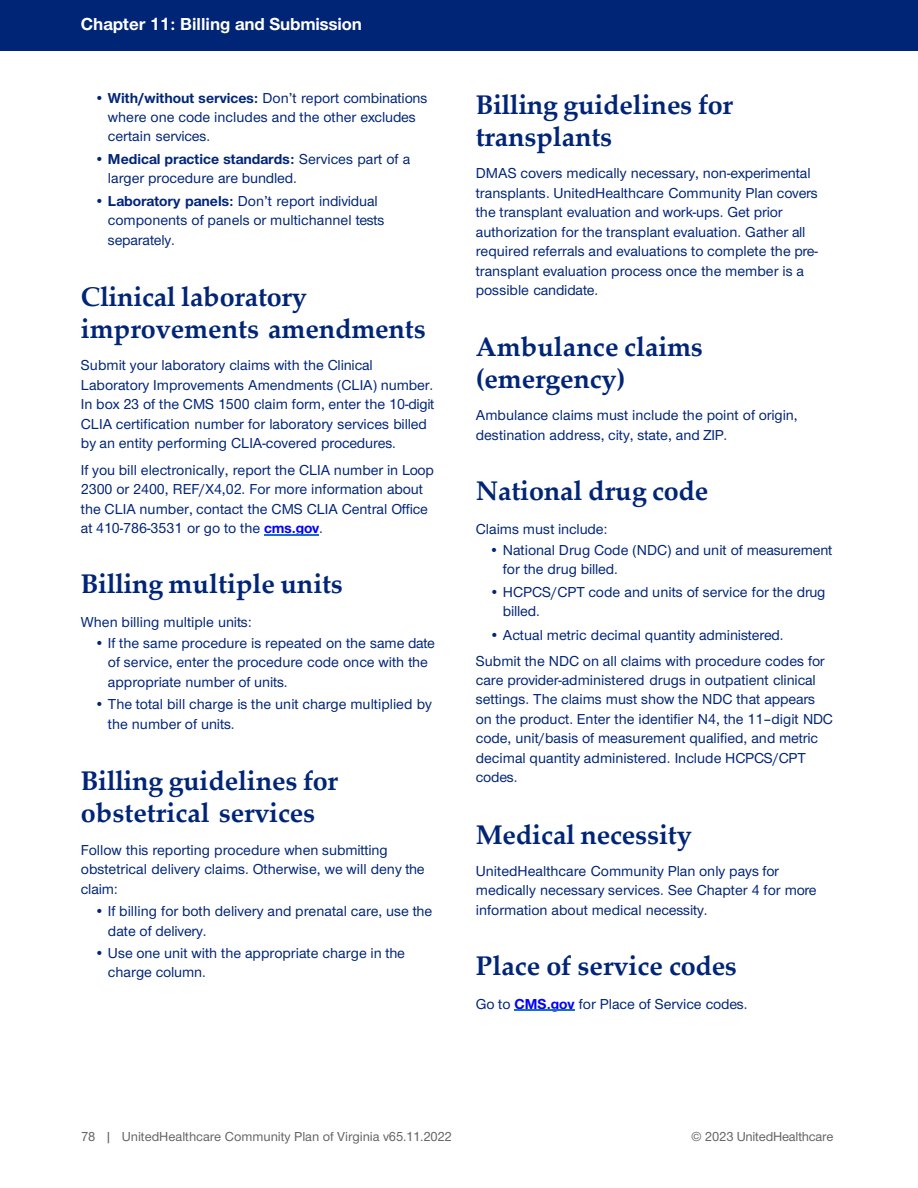
<style>
.page{position:relative;width:918px;height:1188px;background:#fff}
.page>*{position:absolute;margin:0;border:0;box-sizing:border-box;transform-origin:0 0}
.t1{font:700 27px/32.4px "Palatino Linotype";letter-spacing:-.005em;color:#002577}
.t2{font:700 18px "UHC Sans";color:#fff}
.t3{font:500 15px/19.5px "UHC Sans";color:#002577}
.t4{font:13.5px "UHC Sans";letter-spacing:-.005em;color:#636466}
.s1{font-weight:400}
.s2{font-weight:700}
.s3{font-weight:700;color:#00f}
</style>
<div class="page">
<div style="left:0;top:0;width:918px;height:51px;background:#002577"></div>
<hr style="left:264px;top:534px;width:55px;height:1px;background:#186dcf">
<hr style="left:515px;top:1009px;width:60px;height:2px;background:#186dcf">
<p class="t2" style="left:81px;top:14px;width:283px">Chapter 11: Billing and Submission</p>
<p class="t3" style="left:108px;top:88px;width:321px;text-indent:-13px"><span class="s1">•</span> <span class="s2">With/without services:</span> Don’t report combinations where one code includes and the other excludes certain services.</p>
<p class="t3" style="left:108px;top:149px;width:304px;text-indent:-14px"><span class="s1">•</span> <span class="s2">Medical practice standards:</span> Services part of a larger procedure are bundled.</p>
<p class="t3" style="left:108px;top:191px;width:278px;text-indent:-13px"><span class="s1">•</span> <span class="s2">Laboratory panels:</span> Don’t report individual components of panels or multichannel tests separately.</p>
<h1 class="t1" style="left:81px;top:279px;width:346px">Clinical laboratory improvements amendments</h1>
<p class="t3" style="left:81px;top:355px;width:355px">Submit your laboratory claims with the Clinical Laboratory Improvements Amendments (CLIA) number.<br>In box 23 of the CMS 1500 claim form, enter the 10-digit CLIA certification number for laboratory services billed by an entity performing CLIA-covered procedures.</p>
<p class="t3" style="left:81px;top:460px;width:354px">If you bill electronically, report the CLIA number in Loop 2300 or 2400, REF/X4,02. For more information about the CLIA number, contact the CMS CLIA Central Office at 410-786-3531 or go to the <span class="s3">cms.gov</span>.</p>
<h1 class="t1" style="left:81px;top:567px;width:264px">Billing multiple units</h1>
<p class="t3" style="left:81px;top:612px;width:172px">When billing multiple units:</p>
<p class="t3" style="left:108px;top:633px;width:329px;text-indent:-13px">• If the same procedure is repeated on the same date of service, enter the procedure code once with the appropriate number of units.</p>
<p class="t3" style="left:108px;top:694px;width:325px;text-indent:-13px">• The total bill charge is the unit charge multiplied by the number of units.</p>
<h1 class="t1" style="left:81px;top:764px;width:259px">Billing guidelines for obstetrical services</h1>
<p class="t3" style="left:81px;top:840px;width:345px">Follow this reporting procedure when submitting obstetrical delivery claims. Otherwise, we will deny the claim:</p>
<p class="t3" style="left:108px;top:901px;width:326px;text-indent:-13px">• If billing for both delivery and prenatal care, use the date of delivery.</p>
<p class="t3" style="left:108px;top:943px;width:299px;text-indent:-14px">• Use one unit with the appropriate charge in the charge column.</p>
<h1 class="t1" style="left:476px;top:88px;width:259px">Billing guidelines for transplants</h1>
<p class="t3" style="left:476px;top:164px;width:344px">DMAS covers medically necessary, non-experimental transplants. UnitedHealthcare Community Plan covers the transplant evaluation and work-ups. Get prior authorization for the transplant evaluation. Gather all required referrals and evaluations to complete the pre&shy;transplant evaluation process once the member is a possible candidate.</p>
<h1 class="t1" style="left:476px;top:329px;width:229px">Ambulance claims (emergency)</h1>
<p class="t3" style="left:476px;top:405px;width:323px">Ambulance claims must include the point of origin, destination address, city, state, and ZIP.</p>
<h1 class="t1" style="left:476px;top:474px;width:234px">National drug code</h1>
<p class="t3" style="left:476px;top:519px;width:133px">Claims must include:</p>
<p class="t3" style="left:503px;top:540px;width:331px;text-indent:-14px">• National Drug Code (NDC) and unit of measurement for the drug billed.</p>
<p class="t3" style="left:503px;top:582px;width:324px;text-indent:-14px">• HCPCS/CPT code and units of service for the drug billed.</p>
<p class="t3" style="left:476px;top:622px;width:350px;line-height:25.8px;text-indent:13px">• Actual metric decimal quantity administered.<br>Submit the NDC on all claims with procedure codes for</p>
<p class="t3" style="left:476px;top:670px;width:359px">care provider-administered drugs in outpatient clinical settings. The claims must show the NDC that appears on the product. Enter the identifier N4, the 11–digit NDC code, unit/basis of measurement qualified, and metric decimal quantity administered. Include HCPCS/CPT codes.</p>
<h1 class="t1" style="left:476px;top:817px;width:217px">Medical necessity</h1>
<p class="t3" style="left:476px;top:861px;width:342px">UnitedHealthcare Community Plan only pays for medically necessary services. See Chapter 4 for more information about medical necessity.</p>
<h1 class="t1" style="left:476px;top:949px;width:263px">Place of service codes</h1>
<p class="t3" style="left:476px;top:994px;width:273px">Go to <span class="s3">CMS.gov</span> for Place of Service codes.</p>
<p class="t4" style="left:81px;top:1128px;width:372px">78 | UnitedHealthcare Community Plan of Virginia v65.11.2022</p>
<p class="t4" style="left:691px;top:1128px;width:144px">© 2023 UnitedHealthcare</p>
</div>
